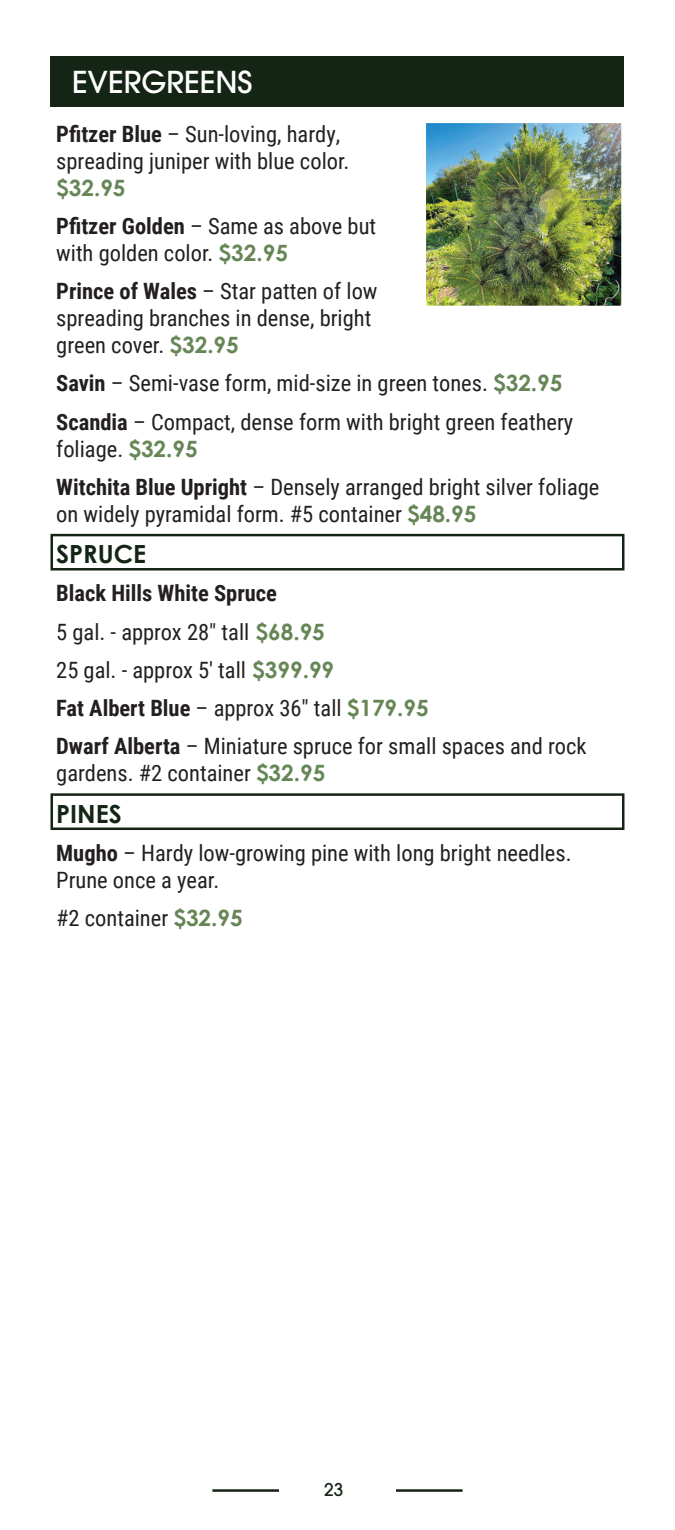
<style>
.page{position:relative;width:675px;height:1530px;background:#fff}
.page>*{position:absolute;margin:0;border:0;box-sizing:border-box;transform-origin:0 0}
.t1{font:500 30px "ITC Avant Garde Pro";color:#fff}
.t2{font:700 25px "Century Gothic";color:#142415}
.t3{font:22.5px/38.2px "Roboto Condensed";color:#231f20}
.t4{font:700 22.5px "Century Gothic";color:#668656}
.t5{font:500 17.5px "ITC Avant Garde Pro";color:#142415}
.s1{font-weight:700}
.s2{font-family:"Century Gothic";font-weight:700;color:#668656}
</style>
<div class="page">
<hr style="left:212px;top:1489px;width:67px;height:3px;background:#142415">
<hr style="left:396px;top:1489px;width:67px;height:3px;background:#142415">
<div style="left:51px;top:56px;width:573px;height:51px;background:#142415"></div>
<div style="left:51px;top:534px;width:574px;height:37px;border:2px solid #142415"></div>
<div style="left:51px;top:793px;width:574px;height:37px;border:2px solid #142415"></div>
<img style="left:427px;top:124px;width:193px;height:181px">
<div style="left:416px;top:113px;width:215px;height:203px;border:10px solid #fff"></div>
<h1 class="t1" style="left:72px;top:62px;width:182px">EVERGREENS</h1>
<p class="t3" style="left:56px;top:119px;width:295px;line-height:27px"><span class="s1">Pfitzer Blue</span> – Sun-loving, hardy, spreading juniper with blue color.</p>
<p class="t4" style="left:56px;top:170px;width:71px">$32.95</p>
<p class="t3" style="left:56px;top:212px;width:321px;line-height:27px"><span class="s1">Pfitzer Golden</span> – Same as above but with golden color. <span class="s2">$32.95</span></p>
<p class="t3" style="left:56px;top:277px;width:323px;line-height:27px"><span class="s1">Prince of Wales</span> – Star patten of low spreading branches in dense, bright green cover. <span class="s2">$32.95</span></p>
<p class="t3" style="left:56px;top:363px;width:519px"><span class="s1">Savin</span> – Semi-vase form, mid-size in green tones. <span class="s2">$32.95<br></span><span class="s1">Scandia</span> – Compact, dense form with bright green feathery</p>
<p class="t3" style="left:56px;top:429px;width:545px">foliage. <span class="s2">$32.95<br></span><span class="s1">Witchita Blue Upright</span> – Densely arranged bright silver foliage</p>
<p class="t3" style="left:56px;top:494px;width:422px">on widely pyramidal form. #5 container <span class="s2">$48.95</span></p>
<p class="t2" style="left:56px;top:535px;width:91px">SPRUCE</p>
<p class="t3" style="left:56px;top:573px;width:532px"><span class="s1">Black Hills White Spruce<br></span>5 gal. - approx 28" tall <span class="s2">$68.95<br></span>25 gal. - approx 5' tall <span class="s2">$399.99<br></span><span class="s1">Fat Albert Blue</span> – approx 36" tall <span class="s2">$179.95<br></span><span class="s1">Dwarf Alberta</span> – Miniature spruce for small spaces and rock</p>
<p class="t3" style="left:56px;top:753px;width:271px">gardens. #2 container <span class="s2">$32.95</span></p>
<p class="t2" style="left:56px;top:795px;width:67px">PINES</p>
<p class="t3" style="left:56px;top:839px;width:517px;line-height:27px"><span class="s1">Mugho</span> – Hardy low-growing pine with long bright needles.<br>Prune once a year.</p>
<p class="t3" style="left:56px;top:898px;width:188px">#2 container <span class="s2">$32.95</span></p>
<p class="t5" style="left:324px;top:1478px;width:21px">23</p>
</div>
